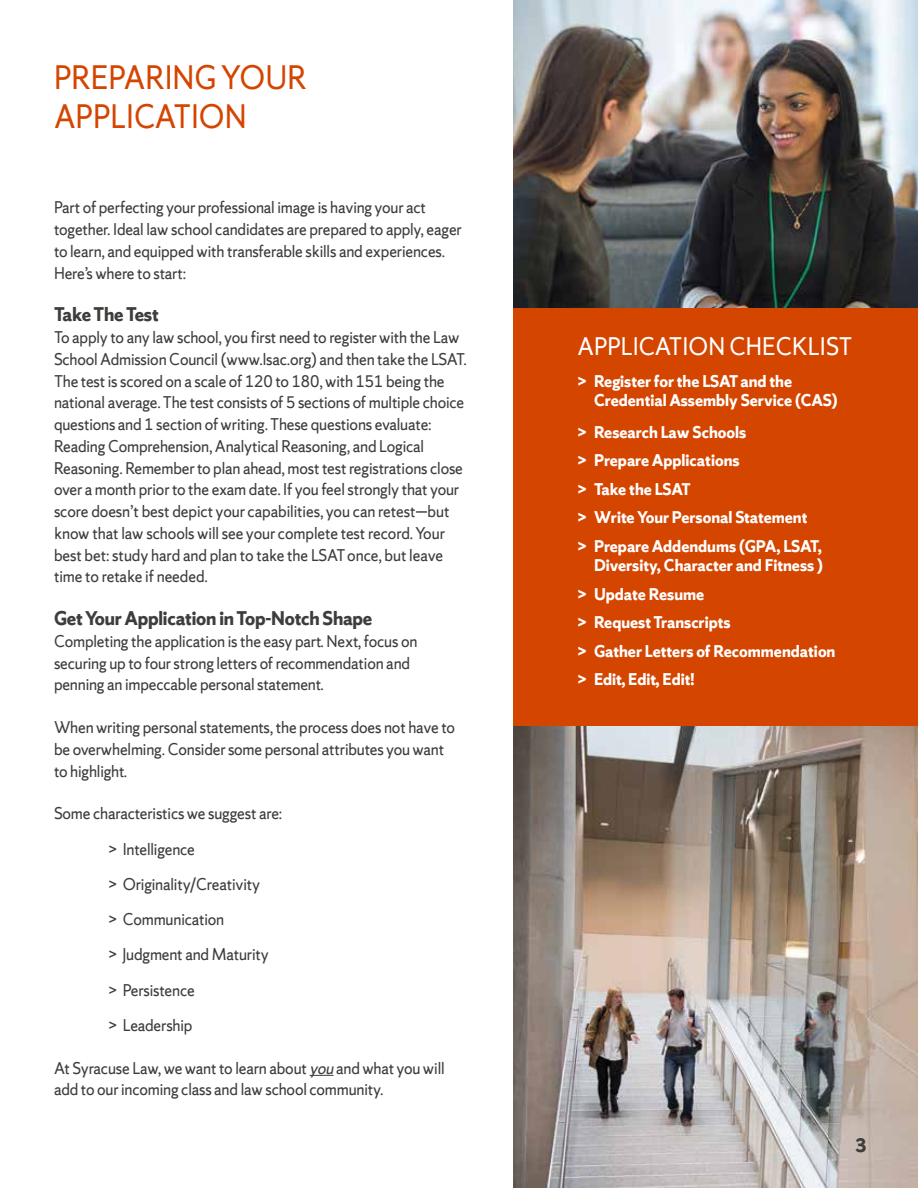
<style>
.page{position:relative;width:918px;height:1188px;background:#fff}
.page>*{position:absolute;margin:0;border:0;box-sizing:border-box;transform-origin:0 0}
.t1{font:36px/39px "Sherman Sans";color:#d44500;scale:.93 1}
.t2{font:27px "Sherman Sans";color:#fff;scale:.95 1}
.t3{font:700 21px "Sherman Sans";letter-spacing:-.01em;color:#3e3d3c;scale:.95 1}
.t4{font:700 21px "Sherman Sans";letter-spacing:-.01em;color:#3e3d3c}
.t5{font:18px/21.8px "Sherman Sans";letter-spacing:-.01em;color:#3e3d3c;scale:.95 1}
.t6{font:700 18px/28.5px "Sherman Sans";color:#fff;scale:.95 1}
.s1{font-style:italic}
</style>
<div class="page">
<img style="left:513px;top:726px;width:405px;height:462px">
<div style="left:513px;top:307px;width:405px;height:419px;background:#d44500"></div>
<svg style="left:310px;top:1075px;width:24px;height:1px"></svg>
<img style="left:513px;top:0;width:405px;height:307px">
<h1 class="t1" style="left:54px;top:58px;width:273px">PREPARING YOUR<br>APPLICATION</h1>
<p class="t5" style="left:54px;top:197px;width:431px">Part of perfecting your professional image is having your act together. Ideal law school candidates are prepared to apply, eager to learn, and equipped with transferable skills and experiences.<br>Here’s where to start:</p>
<p class="t3" style="left:54px;top:302px;width:112px">Take The Test</p>
<p class="t5" style="left:54px;top:326px;width:436px">To apply to any law school, you first need to register with the Law School Admission Council (www.lsac.org) and then take the LSAT.<br>The test is scored on a scale of 120 to 180, with 151 being the national average. The test consists of 5 sections of multiple choice questions and 1 section of writing. These questions evaluate:<br>Reading Comprehension, Analytical Reasoning, and Logical Reasoning. Remember to plan ahead, most test registrations close over a month prior to the exam date. If you feel strongly that your score doesn’t best depict your capabilities, you can retest—but know that law schools will see your complete test record. Your best bet: study hard and plan to take the LSAT once, but leave time to retake if needed.</p>
<p class="t3" style="left:54px;top:605px;width:337px">Get Your Application in Top-Notch Shape</p>
<p class="t5" style="left:54px;top:630px;width:384px">Completing the application is the easy part. Next, focus on securing up to four strong letters of recommendation and penning an impeccable personal statement.</p>
<p class="t5" style="left:54px;top:716px;width:424px">When writing personal statements, the process does not have to be overwhelming. Consider some personal attributes you want to highlight.</p>
<p class="t5" style="left:108px;top:796px;width:185px;line-height:35.2px;text-indent:-54px">Some characteristics we suggest are: &gt; Intelligence<br>&gt; Originality/Creativity<br>&gt; Communication<br>&gt; Judgment and Maturity &gt; Persistence<br>&gt; Leadership</p>
<p class="t5" style="left:54px;top:1057px;width:413px">At Syracuse Law, we want to learn about <span class="s1">you</span> and what you will add to our incoming class and law school community.</p>
<h2 class="t2" style="left:578px;top:330px;width:291px">APPLICATION CHECKLIST</h2>
<p class="t6" style="left:594px;top:371px;width:258px;line-height:19.5px;text-indent:-17px">&gt; Register for the LSAT and the<br>Credential Assembly Service (CAS)</p>
<p class="t6" style="left:577px;top:417px;width:259px">&gt; Research Law Schools<br>&gt; Prepare Applications<br>&gt; Take the LSAT<br>&gt; Write Your Personal Statement<br>&gt; Prepare Addendums (GPA, LSAT,</p>
<p class="t6" style="left:577px;top:551px;width:273px;text-indent:17px">Diversity, Character and Fitness ) &gt; Update Resume<br>&gt; Request Transcripts<br>&gt; Gather Letters of Recommendation &gt; Edit, Edit, Edit!</p>
<p class="t4" style="left:855px;top:1132px;width:13px">3</p>
</div>
